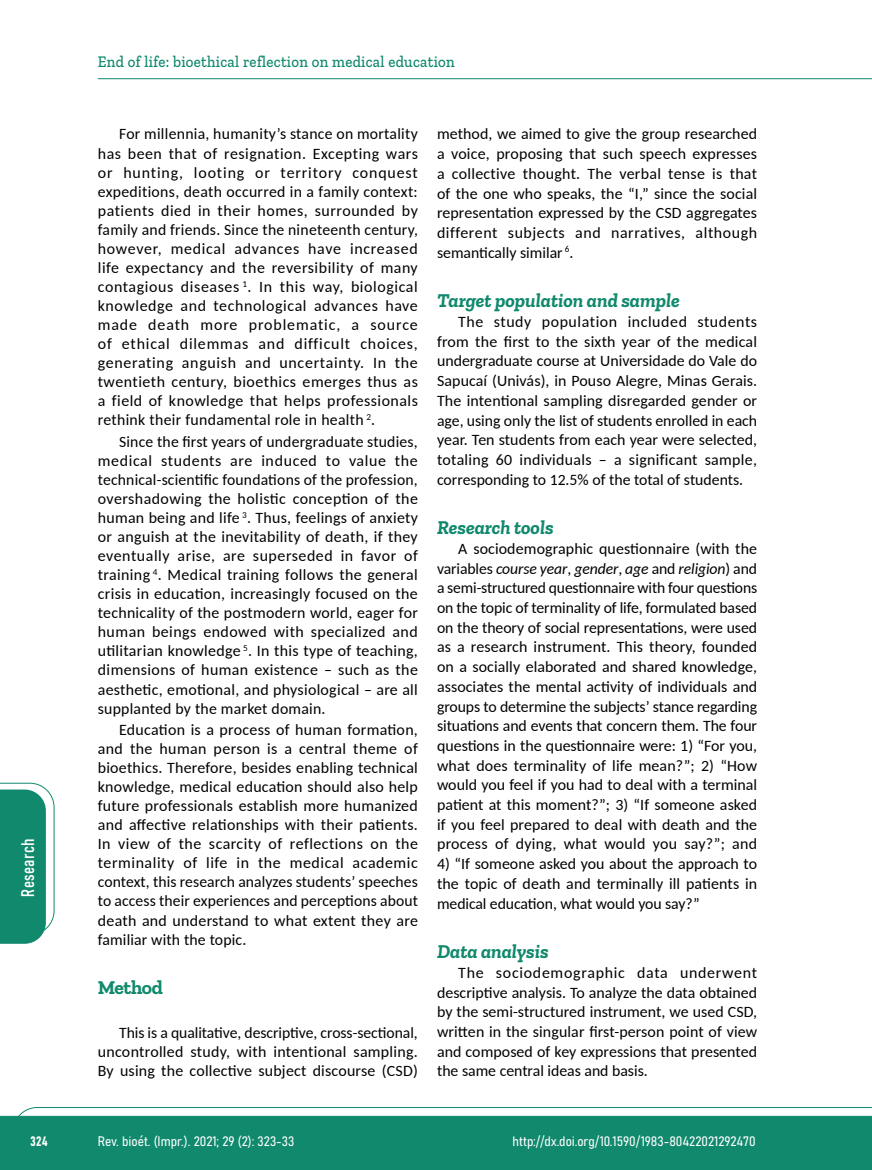
<style>
.page{position:relative;width:872px;height:1170px;background:#fff}
.page>*{position:absolute;margin:0;border:0;box-sizing:border-box;transform-origin:0 0}
.t1{font:italic 700 19.5px "Zilla Slab";color:#10896d}
.t2{font:700 19.5px "Zilla Slab";letter-spacing:-.02em;color:#10896d}
.t3{font:18px "Bahnschrift";letter-spacing:.02em;color:#fff}
.t4{font:500 16.5px "Zilla Slab";letter-spacing:.02em;color:#10896d;scale:.9 1}
.t5{font:15.75px/19px "Carlito";letter-spacing:.01em;color:#000;text-align:justify}
.t6{font:13.5px "Bahnschrift";color:#fff}
.s1{font-style:italic}
</style>
<div class="page">
<svg style="left:12px;top:1107px;width:860px;height:62px;background:#2e987f"></svg>
<hr style="left:98px;top:78px;width:774px;height:1px;background:#10896d">
<svg style="left:0;top:782px;width:55px;height:161px"></svg>
<p class="t3" style="left:14px;top:896px;width:59px;rotate:-90deg">Research</p>
<p class="t4" style="left:98px;top:53px;width:398px">End of life: bioethical reflection on medical education</p>
<p class="t5" style="left:98px;top:124px;width:322px;text-indent:21px">For millennia, humanity’s stance on mortality has been that of resignation. Excepting wars or hunting, looting or territory conquest expeditions, death occurred in a family context: patients died in their homes, surrounded by family and friends. Since the nineteenth century, however, medical advances have increased life expectancy and the reversibility of many contagious diseases <sup>1</sup>. In this way, biological knowledge and technological advances have made death more problematic, a source of ethical dilemmas and difficult choices, generating anguish and uncertainty. In the twentieth century, bioethics emerges thus as a field of knowledge that helps professionals rethink their fundamental role in health <sup>2</sup>.</p>
<p class="t5" style="left:98px;top:431px;width:322px;text-indent:21px">Since the first years of undergraduate studies, medical students are induced to value the technical-scientific foundations of the profession, overshadowing the holistic conception of the human being and life <sup>3</sup>. Thus, feelings of anxiety or anguish at the inevitability of death, if they eventually arise, are superseded in favor of training <sup>4</sup>. Medical training follows the general crisis in education, increasingly focused on the technicality of the postmodern world, eager for human beings endowed with specialized and utilitarian knowledge <sup>5</sup>. In this type of teaching, dimensions of human existence – such as the aesthetic, emotional, and physiological – are all supplanted by the market domain.</p>
<p class="t5" style="left:98px;top:719px;width:322px;text-indent:21px">Education is a process of human formation, and the human person is a central theme of bioethics. Therefore, besides enabling technical knowledge, medical education should also help future professionals establish more humanized and affective relationships with their patients.<br>In view of the scarcity of reflections on the terminality of life in the medical academic context, this research analyzes students’ speeches to access their experiences and perceptions about death and understand to what extent they are familiar with the topic.</p>
<p class="t2" style="left:98px;top:975px;width:67px">Method</p>
<p class="t5" style="left:98px;top:1022px;width:321px;text-indent:21px">This is a qualitative, descriptive, cross-sectional, uncontrolled study, with intentional sampling.<br>By using the collective subject discourse (CSD)</p>
<p class="t5" style="left:437px;top:124px;width:321px;line-height:19.6px">method, we aimed to give the group researched a voice, proposing that such speech expresses a collective thought. The verbal tense is that of the one who speaks, the “I,” since the social representation expressed by the CSD aggregates different subjects and narratives, although semantically similar <sup>6</sup>.</p>
<p class="t1" style="left:437px;top:289px;width:244px">Target population and sample</p>
<p class="t5" style="left:437px;top:311px;width:322px;line-height:19.6px;text-indent:21px">The study population included students from the first to the sixth year of the medical undergraduate course at Universidade do Vale do Sapucaí (Univás), in Pouso Alegre, Minas Gerais.<br>The intentional sampling disregarded gender or age, using only the list of students enrolled in each year. Ten students from each year were selected, totaling 60 individuals – a significant sample, corresponding to 12.5% of the total of students.</p>
<p class="t1" style="left:437px;top:516px;width:118px">Research tools</p>
<p class="t5" style="left:437px;top:538px;width:322px;line-height:19.6px;text-indent:21px">A sociodemographic questionnaire (with the variables <span class="s1">course year</span>, <span class="s1">gender</span>, <span class="s1">age</span> and <span class="s1">religion</span>) and a semi-structured questionnaire with four questions on the topic of terminality of life, formulated based on the theory of social representations, were used as a research instrument. This theory, founded on a socially elaborated and shared knowledge, associates the mental activity of individuals and groups to determine the subjects’ stance regarding situations and events that concern them. The four questions in the questionnaire were: 1) “For you, what does terminality of life mean?”; 2) “How would you feel if you had to deal with a terminal patient at this moment?”; 3) “If someone asked if you feel prepared to deal with death and the process of dying, what would you say?”; and</p>
<p class="t5" style="left:437px;top:853px;width:321px;line-height:19.6px">4) “If someone asked you about the approach to the topic of death and terminally ill patients in medical education, what would you say?”</p>
<p class="t1" style="left:437px;top:940px;width:113px">Data analysis</p>
<p class="t5" style="left:437px;top:962px;width:321px;line-height:19.6px;text-indent:21px">The sociodemographic data underwent descriptive analysis. To analyze the data obtained by the semi-structured instrument, we used CSD, written in the singular first-person point of view and composed of key expressions that presented the same central ideas and basis.</p>
<p class="t6" style="left:31px;top:1130px;width:19px">324</p>
<p class="t6" style="left:98px;top:1131px;width:198px">Rev. bioét. (Impr.). 2021; 29 (2): 323-33</p>
<p class="t6" style="left:512px;top:1131px;width:245px">http://dx.doi.org/10.1590/1983-80422021292470</p>
</div>
